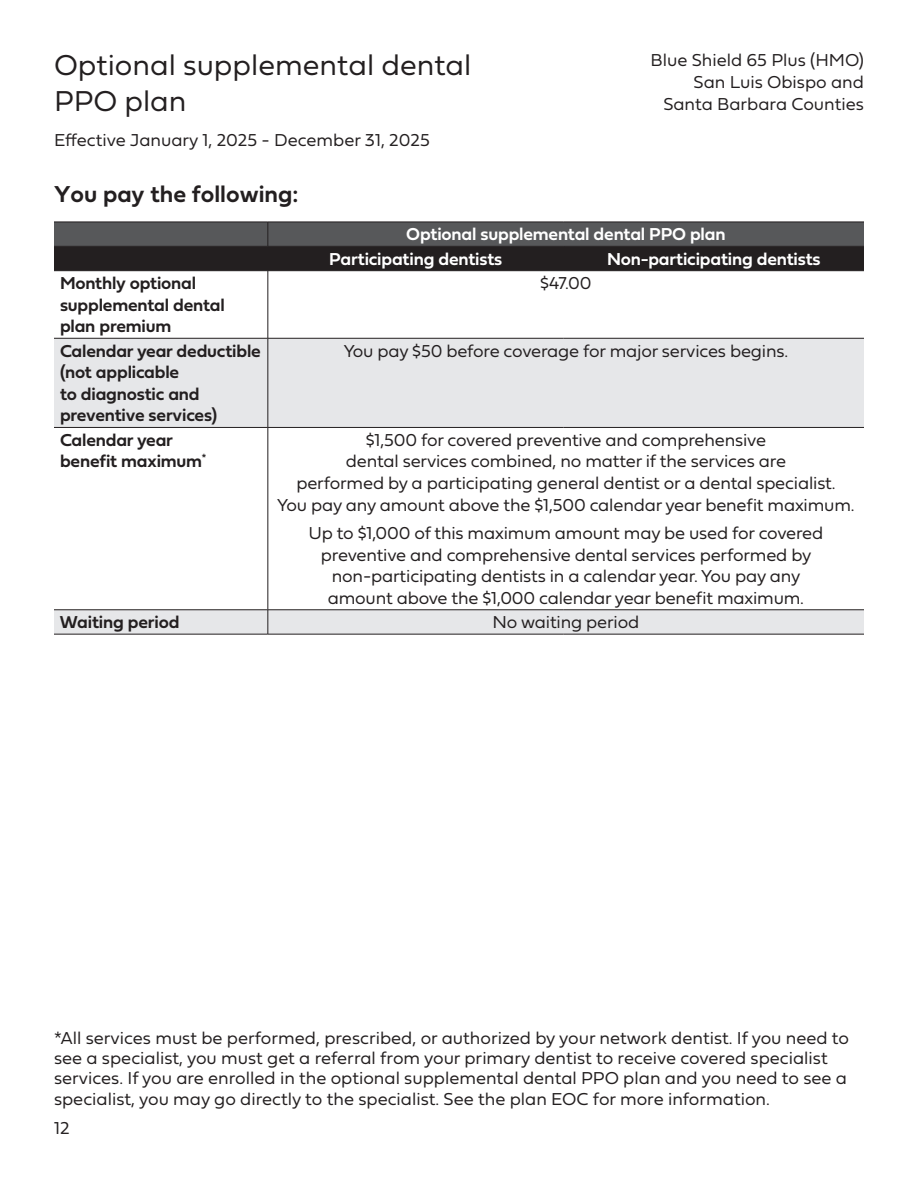
<style>
.page{position:relative;width:918px;height:1188px;background:#fff}
.page>*{position:absolute;margin:0;border:0;box-sizing:border-box;transform-origin:0 0}
.t1{font:30px/36px "Fieldwork Geo Light";color:#231f20}
.t2{font:24px "Fieldwork Geo Demibold";color:#231f20}
.t3{font:18px/21.6px "Fieldwork Geo Light";letter-spacing:-.01em;color:#231f20;text-align:center}
.t4{font:18px/21.6px "Fieldwork Geo Demibold";letter-spacing:-.01em;color:#231f20}
.t5{font:18px "Fieldwork Geo Demibold";letter-spacing:-.01em;color:#fff}
</style>
<div class="page">
<svg style="left:54px;top:339px;width:810px;height:295px"></svg>
<svg style="left:54px;top:222px;width:810px;height:48px;background:#3c3a3c"></svg>
<hr style="left:54px;top:270px;width:214px;height:1px;background:#231f20">
<hr style="left:268px;top:270px;width:296px;height:1px;background:#231f20">
<hr style="left:268px;top:271px;width:1px;height:67px;background:#231f20">
<hr style="left:564px;top:270px;width:300px;height:1px;background:#231f20">
<hr style="left:54px;top:338px;width:214px;height:1px;background:#231f20">
<hr style="left:268px;top:338px;width:296px;height:1px;background:#231f20">
<hr style="left:268px;top:338px;width:1px;height:89px;background:#231f20">
<hr style="left:564px;top:338px;width:300px;height:1px;background:#231f20">
<hr style="left:54px;top:427px;width:214px;height:1px;background:#231f20">
<hr style="left:268px;top:427px;width:296px;height:1px;background:#231f20">
<hr style="left:268px;top:428px;width:1px;height:182px;background:#231f20">
<hr style="left:564px;top:427px;width:300px;height:1px;background:#231f20">
<hr style="left:54px;top:610px;width:214px;height:1px;background:#231f20">
<hr style="left:268px;top:610px;width:296px;height:1px;background:#231f20">
<svg style="left:268px;top:610px;width:1px;height:24px"></svg>
<hr style="left:564px;top:610px;width:300px;height:1px;background:#231f20">
<hr style="left:54px;top:634px;width:214px;height:1px;background:#231f20">
<hr style="left:268px;top:634px;width:296px;height:1px;background:#231f20">
<hr style="left:564px;top:634px;width:300px;height:1px;background:#231f20">
<h2 class="t1" style="left:54px;top:45px;width:419px">Optional supplemental dental<br>PPO plan</h2>
<p class="t3" style="left:54px;top:128px;width:377px">Effective January 1, 2025 - December 31, 2025</p>
<p class="t2" style="left:54px;top:175px;width:246px">You pay the following:</p>
<p class="t3" style="left:651px;top:49px;width:215px;text-align:right">Blue Shield 65 Plus (HMO)<br>San Luis Obispo and<br>Santa Barbara Counties</p>
<p class="t5" style="left:406px;top:220px;width:321px">Optional supplemental dental PPO plan</p>
<p class="t5" style="left:329px;top:245px;width:175px">Participating dentists</p>
<p class="t5" style="left:607px;top:245px;width:215px">Non-participating dentists</p>
<p class="t4" style="left:60px;top:272px;width:166px">Monthly optional supplemental dental plan premium</p>
<p class="t3" style="left:540px;top:271px;width:53px">$47.00</p>
<p class="t4" style="left:60px;top:339px;width:202px">Calendar year deductible (not applicable<br>to diagnostic and preventive services)</p>
<p class="t3" style="left:344px;top:339px;width:446px">You pay $50 before coverage for major services begins.</p>
<p class="t4" style="left:60px;top:428px;width:148px">Calendar year benefit maximum<sup>*</sup></p>
<p class="t3" style="left:277px;top:428px;width:579px">$1,500 for covered preventive and comprehensive<br>dental services combined, no matter if the services are<br>performed by a participating general dentist or a dental specialist.<br>You pay any amount above the $1,500 calendar year benefit maximum.</p>
<p class="t3" style="left:309px;top:521px;width:516px">Up to $1,000 of this maximum amount may be used for covered preventive and comprehensive dental services performed by non-participating dentists in a calendar year. You pay any amount above the $1,000 calendar year benefit maximum.</p>
<p class="t4" style="left:60px;top:611px;width:121px">Waiting period</p>
<p class="t3" style="left:492px;top:610px;width:148px">No waiting period</p>
<p class="t3" style="left:54px;top:1027px;width:797px;line-height:20.2px;text-align:left">*All services must be performed, prescribed, or authorized by your network dentist. If you need to see a specialist, you must get a referral from your primary dentist to receive covered specialist services. If you are enrolled in the optional supplemental dental PPO plan and you need to see a specialist, you may go directly to the specialist. See the plan EOC for more information.</p>
<p class="t3" style="left:54px;top:1116px;width:17px">12</p>
</div>
